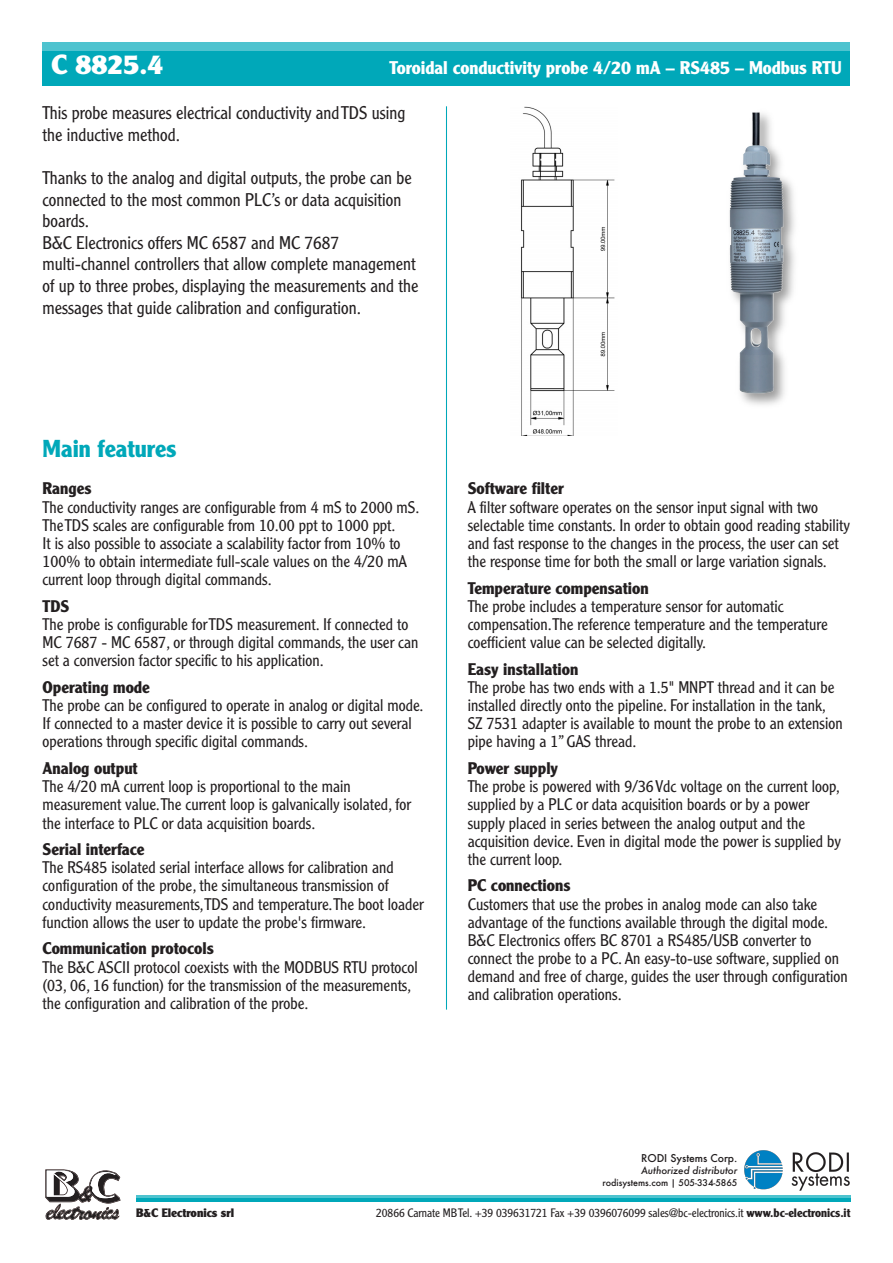
<style>
.page{position:relative;width:893px;height:1263px;background:#fff}
.page>*{position:absolute;margin:0;border:0;box-sizing:border-box;transform-origin:0 0}
.t1{font:900 27px "Clearface Gothic LT Std";color:#fff}
.t2{font:700 24px "Clearface Gothic LT Std";color:#00a8b9}
.t3{font:300 18px/21.6px "Clearface Gothic LT Std";color:#231f20}
.t4{font:700 18px "Clearface Gothic LT Std";color:#fff}
.t5{font:300 16.5px/18.1px "Clearface Gothic LT Std";color:#231f20}
.t6{font:700 16.5px "Clearface Gothic LT Std";color:#231f20}
.t7{font:300 12px "Clearface Gothic LT Std";letter-spacing:-.005em;color:#231f20}
.t8{font:900 12px "Clearface Gothic LT Std";letter-spacing:-.005em;color:#231f20}
.t9{font:500 10.5px "Futura";letter-spacing:-.005em;color:#221e1f}
.t10{font:italic 500 9.75px "Futura";letter-spacing:-.005em;color:#221e1f}
.t11{font:500 9px "Futura";letter-spacing:-.005em;color:#221e1f}
.s1{font-weight:700}
</style>
<div class="page">
<svg style="left:45px;top:1169px;width:76px;height:51px"></svg>
<div style="left:43px;top:43px;width:807px;height:8px;background:#4ec3cf"></div>
<div style="left:43px;top:51px;width:807px;height:34px;background:#00a8b9"></div>
<img style="left:729px;top:112px;width:66px;height:293px">
<img style="left:730px;top:113px;width:40px;height:97px">
<img style="left:521px;top:106px;width:94px;height:330px">
<svg style="left:136px;top:1197px;width:714px;height:4px;background:#13aebe"></svg>
<hr style="left:136px;top:1195px;width:714px;height:2px;background:#4ec3cf">
<hr style="left:446px;top:106px;width:1px;height:904px;background:#00a8b9">
<img style="left:745px;top:1150px;width:105px;height:40px">
<p class="t1" style="left:51px;top:49px;width:114px">C 8825.4</p>
<p class="t4" style="left:390px;top:61px;width:454px">Toroidal conductivity probe 4/20 mA – RS485 – Modbus RTU</p>
<p class="t3" style="left:43px;top:104px;width:365px">This probe measures electrical conductivity and TDS using the inductive method.</p>
<p class="t3" style="left:43px;top:168px;width:371px">Thanks to the analog and digital outputs, the probe can be connected to the most common PLC’s or data acquisition boards.</p>
<p class="t3" style="left:43px;top:233px;width:298px">B&amp;C Electronics offers MC 6587 and MC 7687</p>
<p class="t3" style="left:43px;top:255px;width:377px">multi-channel controllers that allow complete management of up to three probes, displaying the measurements and the messages that guide calibration and configuration.</p>
<p class="t2" style="left:43px;top:440px;width:135px">Main features</p>
<p class="t6" style="left:43px;top:483px;width:50px">Ranges</p>
<p class="t5" style="left:43px;top:499px;width:378px">The conductivity ranges are configurable from 4 mS to 2000 mS.<br>The TDS scales are configurable from 10.00 ppt to 1000 ppt.</p>
<p class="t5" style="left:43px;top:535px;width:366px">It is also possible to associate a scalability factor from 10% to<br>100% to obtain intermediate full-scale values on the 4/20 mA current loop through digital commands.</p>
<p class="t6" style="left:43px;top:600px;width:28px">TDS</p>
<p class="t5" style="left:43px;top:616px;width:377px">The probe is configurable for TDS measurement. If connected to<br>MC 7687 - MC 6587, or through digital commands, the user can set a conversion factor specific to his application.</p>
<p class="t6" style="left:43px;top:681px;width:109px">Operating mode</p>
<p class="t5" style="left:43px;top:698px;width:382px">The probe can be configured to operate in analog or digital mode.<br>If connected to a master device it is possible to carry out several operations through specific digital commands.</p>
<p class="t6" style="left:43px;top:762px;width:97px">Analog output</p>
<p class="t5" style="left:43px;top:779px;width:370px">The 4/20 mA current loop is proportional to the main measurement value. The current loop is galvanically isolated, for the interface to PLC or data acquisition boards.</p>
<p class="t6" style="left:43px;top:843px;width:104px">Serial interface</p>
<p class="t5" style="left:43px;top:860px;width:383px">The RS485 isolated serial interface allows for calibration and configuration of the probe, the simultaneous transmission of conductivity measurements, TDS and temperature. The boot loader function allows the user to update the probe's firmware.</p>
<p class="t6" style="left:43px;top:943px;width:173px">Communication protocols</p>
<p class="t5" style="left:43px;top:959px;width:377px">The B&amp;C ASCII protocol coexists with the MODBUS RTU protocol (03, 06, 16 function) for the transmission of the measurements, the configuration and calibration of the probe.</p>
<p class="t6" style="left:468px;top:483px;width:98px">Software filter</p>
<p class="t5" style="left:468px;top:499px;width:384px">A filter software operates on the sensor input signal with two selectable time constants. In order to obtain good reading stability and fast response to the changes in the process, the user can set the response time for both the small or large variation signals.</p>
<p class="t6" style="left:468px;top:582px;width:182px">Temperature compensation</p>
<p class="t5" style="left:468px;top:598px;width:361px">The probe includes a temperature sensor for automatic compensation. The reference temperature and the temperature coefficient value can be selected digitally.</p>
<p class="t6" style="left:468px;top:663px;width:112px">Easy installation</p>
<p class="t5" style="left:468px;top:679px;width:368px">The probe has two ends with a 1.5" MNPT thread and it can be installed directly onto the pipeline. For installation in the tank,</p>
<p class="t5" style="left:468px;top:716px;width:376px">SZ 7531 adapter is available to mount the probe to an extension pipe having a 1” GAS thread.</p>
<p class="t6" style="left:468px;top:762px;width:92px">Power supply</p>
<p class="t5" style="left:468px;top:779px;width:374px">The probe is powered with 9/36 Vdc voltage on the current loop, supplied by a PLC or data acquisition boards or by a power supply placed in series between the analog output and the acquisition device. Even in digital mode the power is supplied by the current loop.</p>
<p class="t6" style="left:468px;top:880px;width:104px">PC connections</p>
<p class="t5" style="left:468px;top:896px;width:362px">Customers that use the probes in analog mode can also take advantage of the functions available through the digital mode.</p>
<p class="t5" style="left:468px;top:932px;width:382px">B&amp;C Electronics offers BC 8701 a RS485/USB converter to connect the probe to a PC. An easy-to-use software, supplied on demand and free of charge, guides the user through configuration and calibration operations.</p>
<p class="t9" style="left:641px;top:1150px;width:98px">RODI Systems Corp.</p>
<p class="t10" style="left:641px;top:1164px;width:98px">Authorized distributor</p>
<p class="t11" style="left:603px;top:1176px;width:136px">rodisystems.com | 505-334-5865</p>
<p class="t8" style="left:136px;top:1206px;width:100px">B&amp;C Electronics srl</p>
<p class="t7" style="left:376px;top:1208px;width:476px">20866 Carnate MB Tel. +39 039631721 Fax +39 0396076099 sales@bc-electronics.it <span class="s1">www.bc-electronics.it</span></p>
</div>
